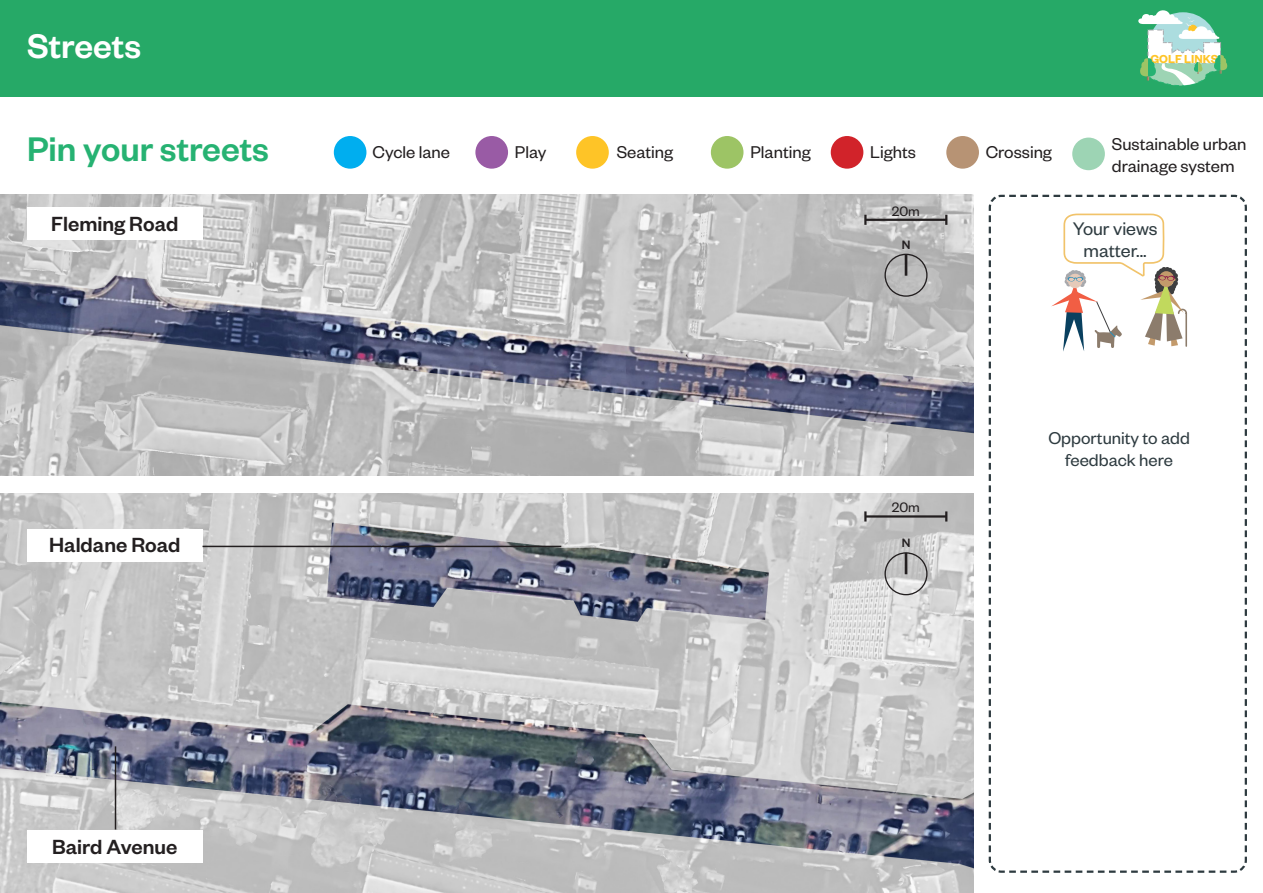
<style>
.page{position:relative;width:1263px;height:893px;background:#fff}
.page>*{position:absolute;margin:0;border:0;box-sizing:border-box;transform-origin:0 0}
.t1{font:500 37.5px "Founders Grotesk";color:#26b272}
.t2{font:500 37.5px "Founders Grotesk";color:#fff}
.t3{font:500 22.5px "Founders Grotesk";color:#231f20}
.t4{font:20.02px/22px "Founders Grotesk";color:#2e3b40;text-align:center}
.t5{font:18.75px/22.5px "Founders Grotesk";color:#231f20}
.t6{font:18.75px/22.5px "Founders Grotesk";color:#2e3b40;text-align:center}
.t7{font:15px "Founders Grotesk";color:#231f20}
.Text_-_Body_-_14_16p{font:500 13.35px "Founders Grotesk";color:#231f20}
.t8{font:600 12.67px "Founders Grotesk";color:#fec427}
</style>
<div class="page">
<div style="left:0;top:0;width:1263px;height:97px;background:#26a967"></div>
<svg style="left:1138px;top:10px;width:90px;height:76px"></svg>
<img style="left:0;top:195px;width:973px;height:281px">
<img style="left:0;top:493px;width:973px;height:400px">
<div style="left:27px;top:208px;width:175px;height:32px;background:#fff"></div>
<div style="left:27px;top:529px;width:175px;height:32px;background:#fff"></div>
<div style="left:27px;top:830px;width:175px;height:33px;background:#fff"></div>
<hr style="left:865px;top:219px;width:81px;height:2px;background:#231f20">
<svg style="left:864px;top:215px;width:2px;height:10px"></svg>
<svg style="left:945px;top:215px;width:2px;height:10px"></svg>
<hr style="left:865px;top:515px;width:81px;height:3px;background:#231f20">
<svg style="left:864px;top:511px;width:2px;height:11px"></svg>
<svg style="left:945px;top:511px;width:2px;height:11px"></svg>
<div style="left:334px;top:136px;width:32px;height:33px;background:#00aeef;border-radius:50%"></div>
<div style="left:475px;top:136px;width:33px;height:33px;background:#995ba5;border-radius:50%"></div>
<div style="left:576px;top:136px;width:33px;height:33px;background:#fec427;border-radius:50%"></div>
<div style="left:711px;top:136px;width:32px;height:33px;background:#9dc465;border-radius:50%"></div>
<div style="left:831px;top:136px;width:32px;height:33px;background:#d1232a;border-radius:50%"></div>
<div style="left:946px;top:136px;width:33px;height:33px;background:#b79374;border-radius:50%"></div>
<hr style="left:203px;top:546px;width:358px;height:1px;background:#231f20">
<hr style="left:115px;top:746px;width:1px;height:83px;background:#231f20">
<div style="left:884px;top:254px;width:43px;height:43px;border:1px solid #231f20;border-radius:50%"></div>
<hr style="left:905px;top:254px;width:2px;height:22px;background:#231f20">
<div style="left:884px;top:552px;width:43px;height:43px;border:1px solid #231f20;border-radius:50%"></div>
<hr style="left:905px;top:553px;width:2px;height:21px;background:#231f20">
<svg style="left:988px;top:194px;width:259px;height:679px"></svg>
<svg style="left:1051px;top:213px;width:137px;height:228px"></svg>
<div style="left:1072px;top:138px;width:33px;height:32px;background:#9dd4b4;border-radius:50%"></div>
<p class="t2" style="left:27px;top:23px;width:116px">Streets</p>
<p class="t8" style="left:1150px;top:51px;width:69px">GOLF LINKS</p>
<p class="t1" style="left:27px;top:125px;width:243px">Pin your streets</p>
<p class="t5" style="left:372px;top:140px;width:79px">Cycle lane</p>
<p class="t5" style="left:515px;top:140px;width:33px">Play</p>
<p class="t5" style="left:617px;top:140px;width:58px">Seating</p>
<p class="t5" style="left:750px;top:140px;width:62px">Planting</p>
<p class="t5" style="left:870px;top:140px;width:47px">Lights</p>
<p class="t5" style="left:986px;top:140px;width:68px">Crossing</p>
<p class="t5" style="left:1112px;top:132px;width:136px">Sustainable urban drainage system</p>
<p class="t3" style="left:51px;top:210px;width:129px">Fleming Road</p>
<p class="t7" style="left:892px;top:202px;width:30px">20m</p>
<p class="Text_-_Body_-_14_16p" style="left:902px;top:236px;width:10px">N</p>
<p class="t4" style="left:1073px;top:217px;width:86px">Your views matter...</p>
<p class="t6" style="left:1048px;top:425px;width:143px">Opportunity to add feedback here</p>
<p class="t7" style="left:892px;top:498px;width:30px">20m</p>
<p class="t3" style="left:49px;top:531px;width:133px">Haldane Road</p>
<p class="Text_-_Body_-_14_16p" style="left:902px;top:535px;width:10px">N</p>
<p class="t3" style="left:52px;top:832px;width:127px">Baird Avenue</p>
</div>
